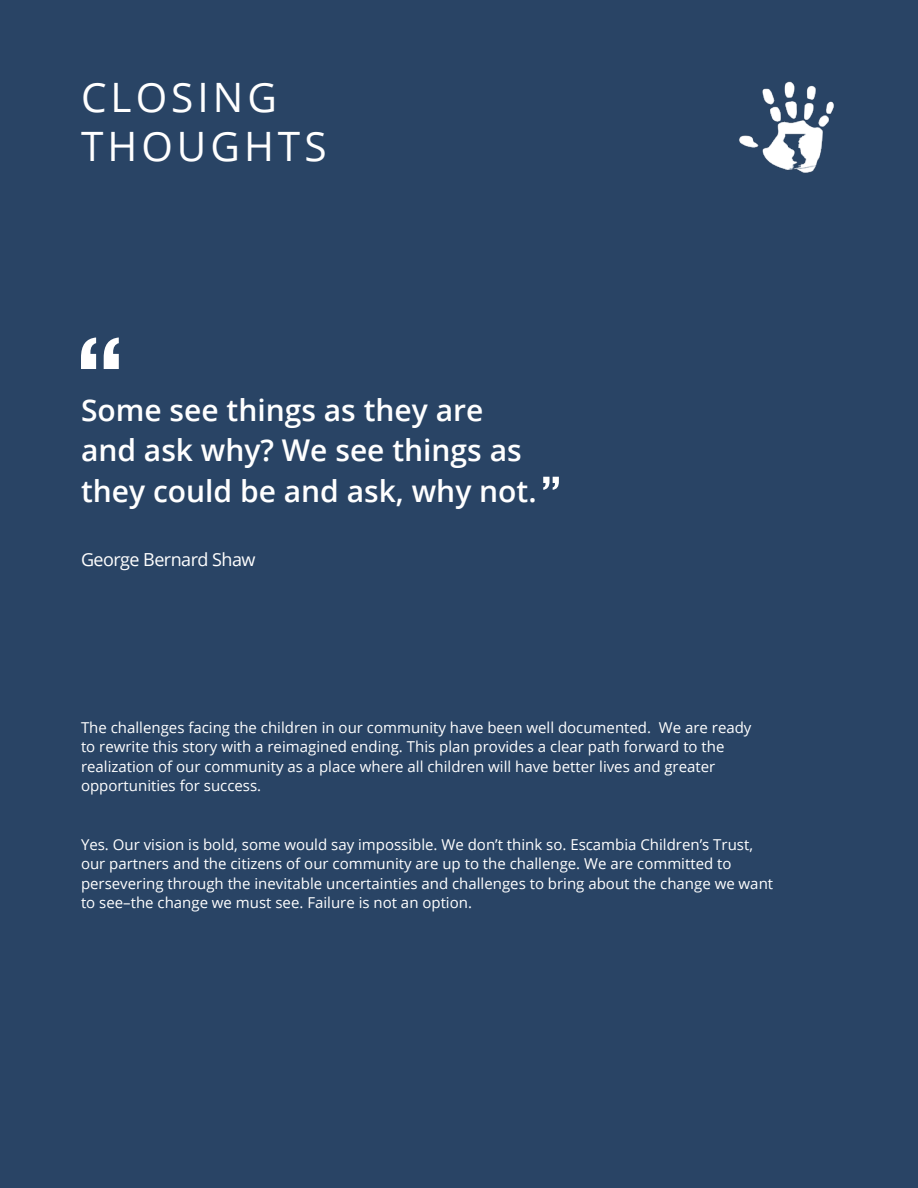
<style>
.page{position:relative;width:918px;height:1188px;background:#294465}
.page>*{position:absolute;margin:0;border:0;box-sizing:border-box;transform-origin:0 0}
.t1{font:40.5px/49.5px "Open Sans";letter-spacing:.1em;color:#fff}
.t2{font:600 30px/40.5px "Open Sans";color:#fff}
.t3{font:18px "Open Sans";letter-spacing:-.03em;color:#fff}
.t4{font:15px/19.5px "Open Sans";color:#fff}
</style>
<div class="page">
<svg style="left:81px;top:337px;width:38px;height:32px"></svg>
<img style="left:739px;top:81px;width:95px;height:92px">
<svg style="left:543px;top:477px;width:16px;height:13px"></svg>
<h1 class="t1" style="left:81px;top:72px;width:247px">CLOSING<br>THOUGHTS</h1>
<h2 class="t2" style="left:81px;top:389px;width:457px">Some see things as they are and ask why? We see things as they could be and ask, why not.</h2>
<p class="t3" style="left:81px;top:548px;width:176px">George Bernard Shaw</p>
<p class="t4" style="left:81px;top:717px;width:672px">The challenges facing the children in our community have been well documented. We are ready to rewrite this story with a reimagined ending. This plan provides a clear path forward to the realization of our community as a place where all children will have better lives and greater opportunities for success.</p>
<p class="t4" style="left:81px;top:834px;width:694px">Yes. Our vision is bold, some would say impossible. We don’t think so. Escambia Children’s Trust, our partners and the citizens of our community are up to the challenge. We are committed to persevering through the inevitable uncertainties and challenges to bring about the change we want to see–the change we must see. Failure is not an option.</p>
</div>
